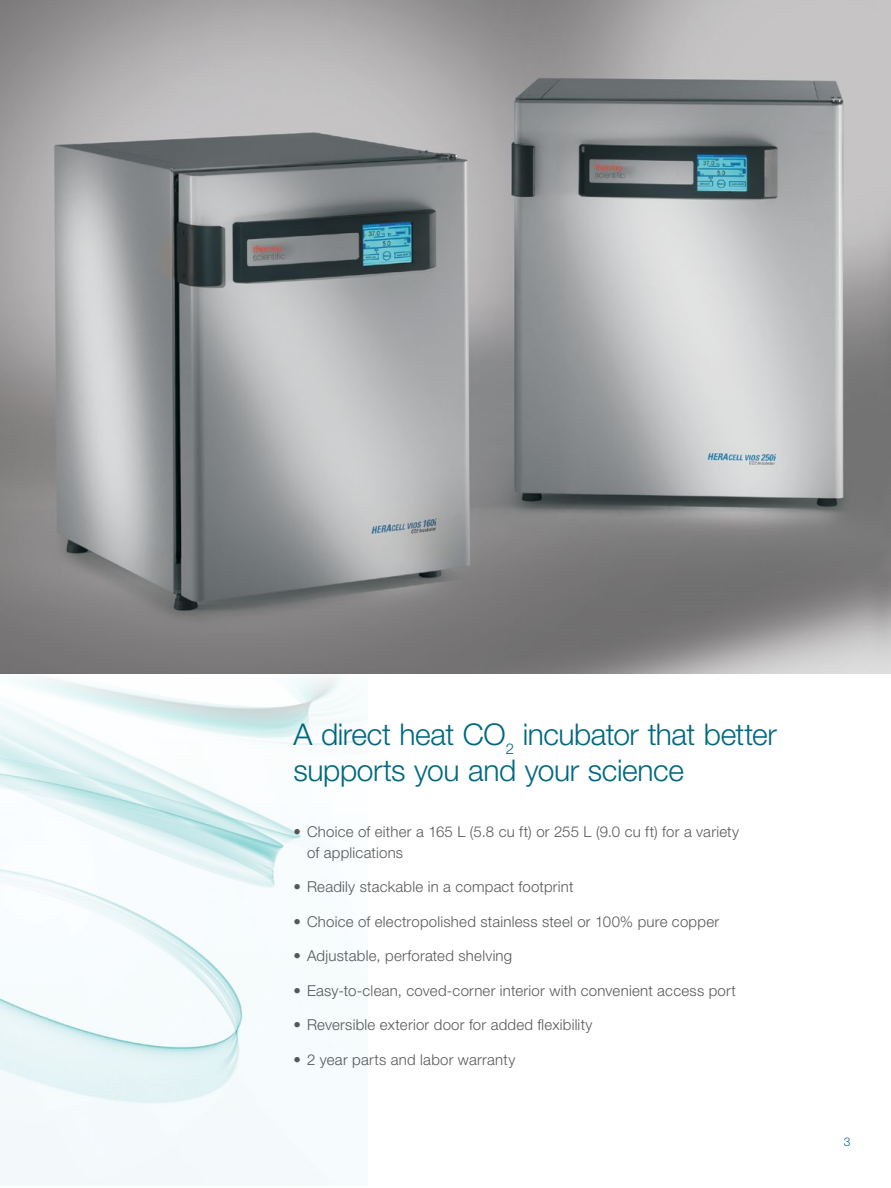
<style>
.page{position:relative;width:891px;height:1188px;background:#fff}
.page>*{position:absolute;margin:0;border:0;box-sizing:border-box;transform-origin:0 0}
.t1{font:300 30px/36px "Helvetica Neue LT Std";letter-spacing:-.015em;color:#00687f}
.t2{font:300 15px/21px "Helvetica Neue LTW1 G";letter-spacing:.015em;color:#58595b}
.t3{font:300 12px "Helvetica Neue LT Std";color:#00687f}
</style>
<div class="page">
<img style="left:1px;top:0;width:890px;height:674px">
<img style="left:0;top:0;width:1px;height:673px">
<hr style="left:0;top:487px;width:1px;height:186px;background:#00687f">
<img style="left:0;top:673px;width:367px;height:512px">
<h1 class="t1" style="left:294px;top:716px;width:485px">A direct heat CO<sub>2</sub> incubator that better supports you and your science</h1>
<p class="t2" style="left:307px;top:821px;width:434px;text-indent:-14px">• Choice of either a 165 L (5.8 cu ft) or 255 L (9.0 cu ft) for a variety of applications</p>
<p class="t2" style="left:294px;top:876px;width:281px">• Readily stackable in a compact footprint</p>
<p class="t2" style="left:294px;top:911px;width:427px">• Choice of electropolished stainless steel or 100% pure copper</p>
<p class="t2" style="left:294px;top:945px;width:220px">• Adjustable, perforated shelving</p>
<p class="t2" style="left:294px;top:980px;width:444px">• Easy-to-clean, coved-corner interior with convenient access port</p>
<p class="t2" style="left:294px;top:1014px;width:301px">• Reversible exterior door for added flexibility</p>
<p class="t2" style="left:294px;top:1049px;width:223px">• 2 year parts and labor warranty</p>
<p class="t3" style="left:844px;top:1134px;width:8px">3</p>
</div>
